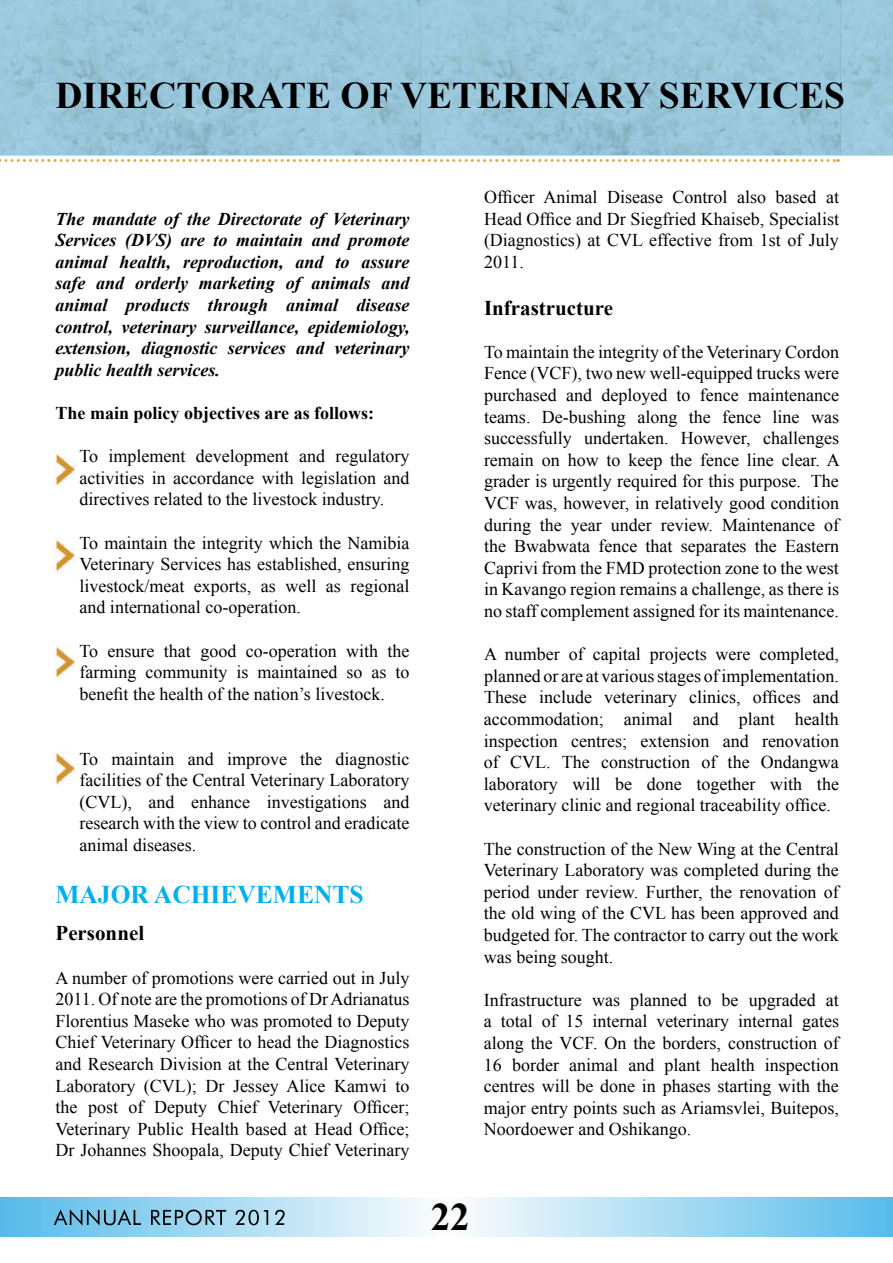
<style>
.page{position:relative;width:893px;height:1263px;background:#fff}
.page>*{position:absolute;margin:0;border:0;box-sizing:border-box;transform-origin:0 0}
.t1{font:700 39px "Times New Roman";color:#000}
.t2{font:700 37.5px "Times New Roman";color:#000}
.t3{font:700 25.5px "Times New Roman";color:#00aeef}
.t4{font:700 21px "Times New Roman";color:#000}
.t5{font:18px/21.6px "Times New Roman";color:#000;text-align:justify}
.t6{font:italic 700 18px/21.6px "Times New Roman";color:#000;text-align:justify}
.t7{font:700 18px "Times New Roman";color:#000}
</style>
<div class="page">
<svg style="left:0;top:1198px;width:892px;height:39px"></svg>
<svg style="left:1px;top:1197px;width:892px;height:39px;background:#abdcf3"></svg>
<svg style="left:0;top:159px;width:838px;height:3px"></svg>
<svg style="left:54px;top:1209px;width:231px;height:16px;background:#6f9eb4"></svg>
<svg style="left:0;top:0;width:893px;height:156px;background:#98c5d9"></svg>
<img style="left:56px;top:453px;width:20px;height:33px">
<img style="left:56px;top:539px;width:20px;height:34px">
<img style="left:56px;top:646px;width:20px;height:33px">
<img style="left:56px;top:752px;width:20px;height:33px">
<h2 class="t2" style="left:56px;top:69px;width:53px">Directorate</h2>
<h2 class="t2" style="left:341px;top:69px;width:86px">of veterinary</h2>
<h2 class="t2" style="left:659px;top:69px;width:24px">services</h2>
<p class="t6" style="left:56px;top:207px;width:355px">The mandate of the Directorate of Veterinary Services (DVS) are to maintain and promote animal health, reproduction, and to assure safe and orderly marketing of animals and animal products through animal disease control, veterinary surveillance, epidemiology, extension, diagnostic services and veterinary public health services.</p>
<p class="t7" style="left:56px;top:400px;width:320px">The main policy objectives are as follows:</p>
<p class="t5" style="left:79px;top:445px;width:331px">To implement development and regulatory activities in accordance with legislation and directives related to the livestock industry.</p>
<p class="t5" style="left:79px;top:531px;width:331px">To maintain the integrity which the Namibia Veterinary Services has established, ensuring livestock/meat exports, as well as regional and international co-operation.</p>
<p class="t5" style="left:79px;top:639px;width:331px">To ensure that good co-operation with the farming community is maintained so as to benefit the health of the nation’s livestock.</p>
<p class="t5" style="left:79px;top:747px;width:331px">To maintain and improve the diagnostic facilities of the Central Veterinary Laboratory (CVL), and enhance investigations and research with the view to control and eradicate animal diseases.</p>
<h3 class="t3" style="left:56px;top:877px;width:310px">MAJOR ACHIEVEMENTS</h3>
<p class="t4" style="left:56px;top:919px;width:90px">Personnel</p>
<p class="t5" style="left:56px;top:966px;width:355px">A number of promotions were carried out in July 2011. Of note are the promotions of Dr Adrianatus Florentius Maseke who was promoted to Deputy Chief Veterinary Officer to head the Diagnostics and Research Division at the Central Veterinary Laboratory (CVL); Dr Jessey Alice Kamwi to the post of Deputy Chief Veterinary Officer; Veterinary Public Health based at Head Office; Dr Johannes Shoopala, Deputy Chief Veterinary</p>
<p class="t5" style="left:484px;top:186px;width:356px">Officer Animal Disease Control also based at Head Office and Dr Siegfried Khaiseb, Specialist (Diagnostics) at CVL effective from 1st of July 2011.</p>
<p class="t4" style="left:484px;top:293px;width:131px">Infrastructure</p>
<p class="t5" style="left:484px;top:341px;width:357px">To maintain the integrity of the Veterinary Cordon Fence (VCF), two new well-equipped trucks were purchased and deployed to fence maintenance teams. De-bushing along the fence line was successfully undertaken. However, challenges remain on how to keep the fence line clear. A grader is urgently required for this purpose. The VCF was, however, in relatively good condition during the year under review. Maintenance of the Bwabwata fence that separates the Eastern Caprivi from the FMD protection zone to the west in Kavango region remains a challenge, as there is no staff complement assigned for its maintenance.</p>
<p class="t5" style="left:484px;top:643px;width:356px">A number of capital projects were completed, planned or are at various stages of implementation.<br>These include veterinary clinics, offices and accommodation; animal and plant health inspection centres; extension and renovation of CVL. The construction of the Ondangwa laboratory will be done together with the veterinary clinic and regional traceability office.</p>
<p class="t5" style="left:484px;top:837px;width:356px">The construction of the New Wing at the Central Veterinary Laboratory was completed during the period under review. Further, the renovation of the old wing of the CVL has been approved and budgeted for. The contractor to carry out the work was being sought.</p>
<p class="t5" style="left:484px;top:989px;width:357px">Infrastructure was planned to be upgraded at a total of 15 internal veterinary internal gates along the VCF. On the borders, construction of 16 border animal and plant health inspection centres will be done in phases starting with the major entry points such as Ariamsvlei, Buitepos, Noordoewer and Oshikango.</p>
<h1 class="t1" style="left:431px;top:1190px;width:40px">22</h1>
</div>
